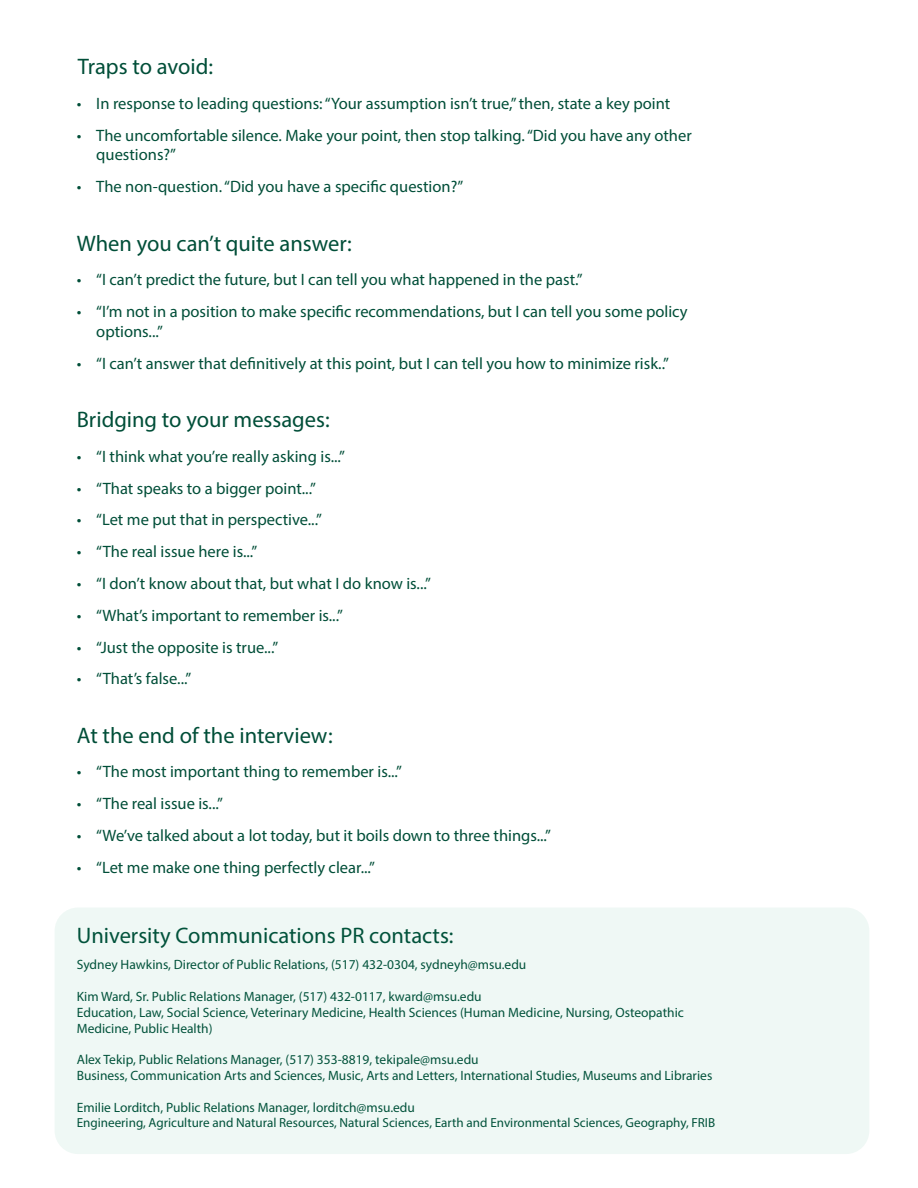
<style>
.page{position:relative;width:918px;height:1188px;background:#fff}
.page>*{position:absolute;margin:0;border:0;box-sizing:border-box;transform-origin:0 0}
.t1{font:22.5px "Myriad Pro";color:#004e38}
.t2{font:16.5px/19.8px "Myriad Pro";color:#004e38}
.t3{font:13.5px/16.2px "Myriad Pro";color:#004e38}
.t4{font:13.2px "Myriad Pro";color:#004e38}
</style>
<div class="page">
<div style="left:55px;top:908px;width:814px;height:246px;background:#eff8f5;border-radius:23px"></div>
<p class="t1" style="left:78px;top:53px;width:137px">Traps to avoid:</p>
<p class="t2" style="left:77px;top:93px;width:595px">• In response to leading questions: “Your assumption isn’t true,” then, state a key point</p>
<p class="t2" style="left:96px;top:125px;width:597px;text-indent:-19px">• The uncomfortable silence. Make your point, then stop talking. “Did you have any other questions?”</p>
<p class="t2" style="left:77px;top:176px;width:388px">• The non-question. “Did you have a specific question?”</p>
<p class="t1" style="left:77px;top:230px;width:276px">When you can’t quite answer:</p>
<p class="t2" style="left:77px;top:270px;width:507px">• “I can’t predict the future, but I can tell you what happened in the past.”</p>
<p class="t2" style="left:96px;top:302px;width:593px;text-indent:-19px">• “I’m not in a position to make specific recommendations, but I can tell you some policy options...”</p>
<p class="t2" style="left:77px;top:353px;width:594px">• “I can’t answer that definitively at this point, but I can tell you how to minimize risk..”</p>
<p class="t1" style="left:77px;top:406px;width:254px">Bridging to your messages:</p>
<p class="t2" style="left:77px;top:446px;width:270px">• “I think what you’re really asking is...”</p>
<p class="t2" style="left:77px;top:478px;width:241px">• “That speaks to a bigger point...”</p>
<p class="t2" style="left:77px;top:510px;width:247px">• “Let me put that in perspective...”</p>
<p class="t2" style="left:77px;top:542px;width:182px">• “The real issue here is...”</p>
<p class="t2" style="left:77px;top:573px;width:356px">• “I don’t know about that, but what I do know is...”</p>
<p class="t2" style="left:77px;top:605px;width:268px">• “What’s important to remember is...”</p>
<p class="t2" style="left:77px;top:637px;width:203px">• “Just the opposite is true...”</p>
<p class="t2" style="left:77px;top:669px;width:116px">• “That’s false...”</p>
<p class="t1" style="left:77px;top:722px;width:257px">At the end of the interview:</p>
<p class="t2" style="left:77px;top:762px;width:327px">• “The most important thing to remember is...”</p>
<p class="t2" style="left:77px;top:794px;width:148px">• “The real issue is...”</p>
<p class="t2" style="left:77px;top:825px;width:476px">• “We’ve talked about a lot today, but it boils down to three things...”</p>
<p class="t2" style="left:77px;top:857px;width:300px">• “Let me make one thing perfectly clear...”</p>
<p class="t1" style="left:77px;top:922px;width:378px">University Communications PR contacts:</p>
<p class="t3" style="left:77px;top:957px;width:451px">Sydney Hawkins, Director of Public Relations, (517) 432-0304, sydneyh@msu.edu</p>
<p class="t3" style="left:77px;top:988px;width:406px">Kim Ward, Sr. Public Relations Manager, (517) 432-0117, kward@msu.edu</p>
<p class="t3" style="left:77px;top:1004px;width:609px">Education, Law, Social Science, Veterinary Medicine, Health Sciences (Human Medicine, Nursing, Osteopathic<br>Medicine, Public Health)</p>
<p class="t3" style="left:77px;top:1051px;width:403px">Alex Tekip, Public Relations Manager, (517) 353-8819, tekipale@msu.edu</p>
<p class="t3" style="left:77px;top:1068px;width:637px">Business, Communication Arts and Sciences, Music, Arts and Letters, International Studies, Museums and Libraries</p>
<p class="t3" style="left:77px;top:1099px;width:340px">Emilie Lorditch, Public Relations Manager, lorditch@msu.edu</p>
<p class="t4" style="left:77px;top:1115px;width:640px">Engineering, Agriculture and Natural Resources, Natural Sciences, Earth and Environmental Sciences, Geography, FRIB</p>
</div>
